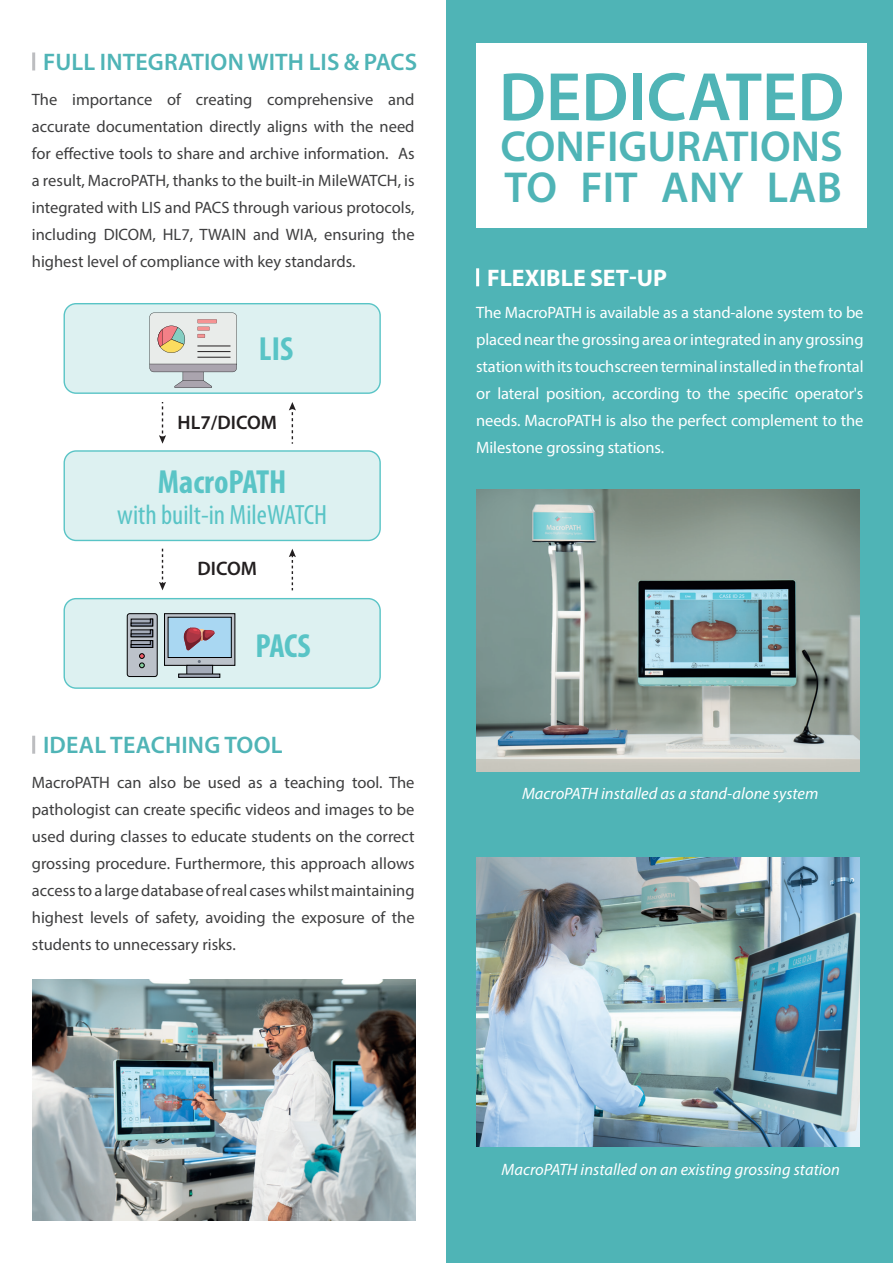
<style>
.page{position:relative;width:893px;height:1263px;background:#fff}
.page>*{position:absolute;margin:0;border:0;box-sizing:border-box;transform-origin:0 0}
.t1{font:600 69px "Myriad Pro";color:#4fb4b6}
.t2{font:600 43.5px "Myriad Pro";color:#4fb4b6}
.t3{font:700 condensed 33.6px "Myriad Pro";color:#59c4c6}
.t4{font:condensed 27.9px "Myriad Pro";color:#59c4c6}
.t5{font:600 24px "Myriad Pro";letter-spacing:.005em;color:#4fb4b6}
.t6{font:700 24px "Myriad Pro";color:#fff}
.t7{font:600 19.5px "Myriad Pro";color:#231f20}
.t8{font:16.5px/27px "Myriad Pro";color:#3e3e3f;text-align:justify}
.t9{font:16.5px/27px "Myriad Pro";letter-spacing:-.005em;color:#fff;text-align:justify}
.t10{font:italic 16.5px "Myriad Pro";color:#fff}
</style>
<div class="page">
<div style="left:446px;top:0;width:447px;height:1263px;background:#4fb4b6"></div>
<hr style="left:32px;top:736px;width:3px;height:18px;background:#bcbdc0">
<hr style="left:476px;top:268px;width:3px;height:18px;background:#fff">
<hr style="left:32px;top:52px;width:3px;height:18px;background:#bcbdc0">
<img style="left:32px;top:980px;width:383px;height:240px">
<img style="left:476px;top:489px;width:383px;height:282px">
<div style="left:476px;top:43px;width:391px;height:185px;background:#fff"></div>
<img style="left:476px;top:858px;width:383px;height:289px">
<div style="left:64px;top:599px;width:316px;height:89px;background:#ddf1f1;border-radius:12px"></div>
<div style="left:64px;top:598px;width:317px;height:91px;border:1px solid #59c4c6;border-radius:12px"></div>
<div style="left:64px;top:451px;width:316px;height:89px;background:#ddf1f1;border-radius:12px"></div>
<div style="left:64px;top:450px;width:317px;height:91px;border:1px solid #59c4c6;border-radius:12px"></div>
<div style="left:64px;top:304px;width:316px;height:89px;background:#ddf1f1;border-radius:12px"></div>
<div style="left:64px;top:303px;width:317px;height:91px;border:1px solid #59c4c6;border-radius:12px"></div>
<svg style="left:159px;top:402px;width:7px;height:42px"></svg>
<svg style="left:289px;top:402px;width:7px;height:42px"></svg>
<svg style="left:159px;top:549px;width:7px;height:41px"></svg>
<svg style="left:289px;top:549px;width:7px;height:41px"></svg>
<svg style="left:150px;top:313px;width:87px;height:75px"></svg>
<hr style="left:197px;top:346px;width:33px;height:1px;background:#231f20">
<hr style="left:197px;top:351px;width:33px;height:1px;background:#231f20">
<hr style="left:197px;top:357px;width:33px;height:1px;background:#231f20">
<svg style="left:166px;top:615px;width:67px;height:48px"></svg>
<div style="left:164px;top:613px;width:71px;height:52px;border:1px solid #000001"></div>
<div style="left:168px;top:617px;width:63px;height:40px;background:#a9d7f2"></div>
<div style="left:168px;top:617px;width:64px;height:41px;border:1px solid #000001"></div>
<div style="left:187px;top:665px;width:26px;height:11px;background:#a4abb9"></div>
<div style="left:187px;top:665px;width:26px;height:11px;border:1px solid #000001"></div>
<svg style="left:127px;top:614px;width:30px;height:62px"></svg>
<div style="left:127px;top:613px;width:30px;height:64px;border:1px solid #000001;border-radius:3px"></div>
<svg style="left:131px;top:619px;width:22px;height:49px"></svg>
<svg style="left:184px;top:627px;width:31px;height:23px"></svg>
<h3 class="t5" style="left:43px;top:47px;width:376px">FULL INTEGRATION WITH LIS &amp; PACS</h3>
<p class="t8" style="left:32px;top:85px;width:384px">The importance of creating comprehensive and accurate documentation directly aligns with the need for effective tools to share and archive information. As a result, MacroPATH, thanks to the built-in MileWATCH, is integrated with LIS and PACS through various protocols, including DICOM, HL7, TWAIN and WIA, ensuring the highest level of compliance with key standards.</p>
<h3 class="t3" style="left:259px;top:328px;width:36px">LIS</h3>
<p class="t7" style="left:178px;top:410px;width:101px">HL7/DICOM</p>
<h3 class="t3" style="left:158px;top:461px;width:130px">MacroPATH</h3>
<h3 class="t4" style="left:117px;top:498px;width:211px">with built-in MileWATCH</h3>
<p class="t7" style="left:198px;top:556px;width:61px">DICOM</p>
<h3 class="t3" style="left:255px;top:625px;width:57px">PACS</h3>
<h3 class="t5" style="left:43px;top:730px;width:241px">IDEAL TEACHING TOOL</h3>
<p class="t8" style="left:32px;top:768px;width:384px">MacroPATH can also be used as a teaching tool. The pathologist can create specific videos and images to be used during classes to educate students on the correct grossing procedure. Furthermore, this approach allows access to a large database of real cases whilst maintaining highest levels of safety, avoiding the exposure of the students to unnecessary risks.</p>
<h1 class="t1" style="left:499px;top:53px;width:347px">DEDICATED</h1>
<h2 class="t2" style="left:500px;top:119px;width:344px">CONFIGURATIONS</h2>
<h2 class="t2" style="left:504px;top:160px;width:339px">TO FIT ANY LAB</h2>
<h3 class="t6" style="left:487px;top:262px;width:182px">FLEXIBLE SET-UP</h3>
<p class="t9" style="left:476px;top:299px;width:389px">The MacroPATH is available as a stand-alone system to be placed near the grossing area or integrated in any grossing station with its touchscreen terminal installed in the frontal or lateral position, according to the specific operator's needs. MacroPATH is also the perfect complement to the Milestone grossing stations.</p>
<p class="t10" style="left:522px;top:783px;width:298px">MacroPATH installed as a stand-alone system</p>
<p class="t10" style="left:502px;top:1159px;width:340px">MacroPATH installed on an existing grossing station</p>
</div>
